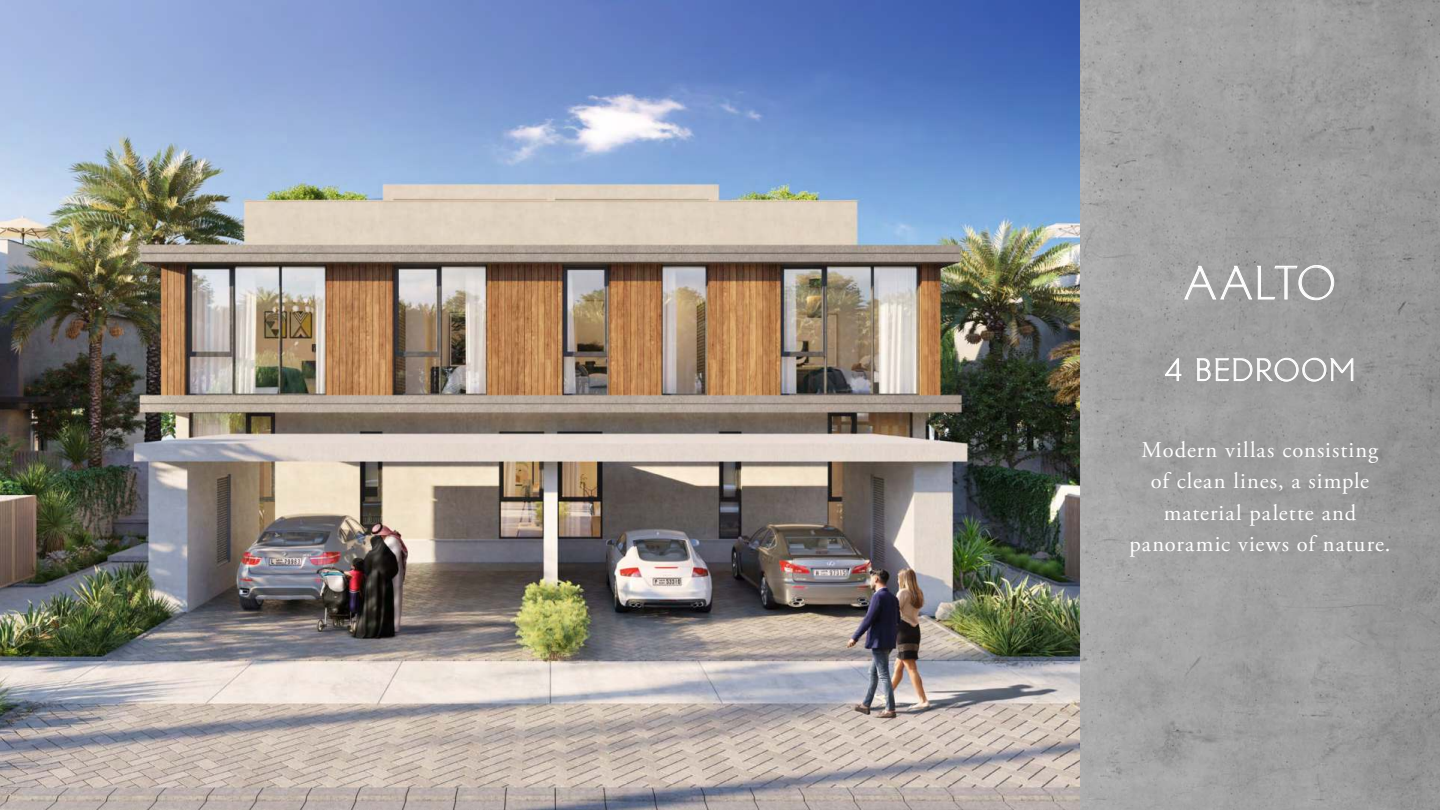
<style>
.page{position:relative;width:1440px;height:810px;background:#fff}
.page>*{position:absolute;margin:0;border:0;box-sizing:border-box;transform-origin:0 0}
.t1{font:300 45px "Linotype Brewery W01";letter-spacing:.045em;color:#fff}
.t2{font:300 30px "Linotype Brewery W01";letter-spacing:.085em;color:#fff}
.t3{font:22.5px/31.5px "Adobe Garamond Pro";letter-spacing:.045em;color:#fff;text-align:center}
</style>
<div class="page">
<img style="left:0;top:0;width:1080px;height:810px">
<div style="left:1080px;top:0;width:360px;height:810px;background:linear-gradient(to right,#a8a8a8,#949494)"></div>
<svg style="left:1184px;top:265px;width:150px;height:35px;background:#aaa"></svg>
<svg style="left:1165px;top:358px;width:16px;height:23px"></svg>
<svg style="left:1197px;top:358px;width:156px;height:23px;background:#b4b4b4"></svg>
<h1 class="t1" style="left:1185px;top:266px;width:152px">AALTO</h1>
<h2 class="t2" style="left:1165px;top:358px;width:191px">4 BEDROOM</h2>
<p class="t3" style="left:1130px;top:435px;width:262px">Modern villas consisting<br>of clean lines, a simple material palette and panoramic views of nature.</p>
</div>
